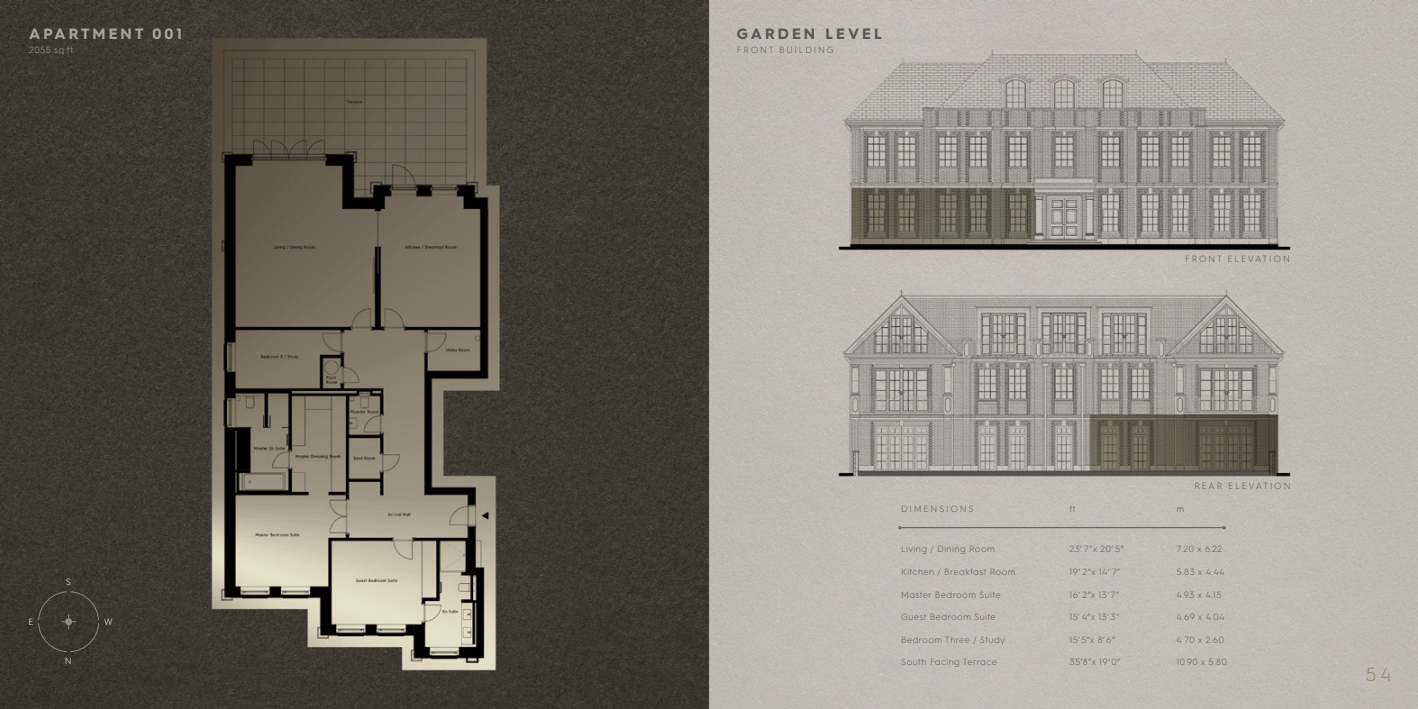
<style>
.page{position:relative;width:1418px;height:709px;background:#fff}
.page>*{position:absolute;margin:0;border:0;box-sizing:border-box;transform-origin:0 0}
.t1{font:300 19.1px "Hurme Geometric Sans 3";color:#92866f}
.t2{font:700 15px "Hurme Geometric Sans 3";letter-spacing:.2em;color:#a8a79e}
.t3{font:700 15px "Hurme Geometric Sans 3";letter-spacing:.2em;color:#575651}
.t4{font:300 9px "Hurme Geometric Sans 3";letter-spacing:.05em;color:#575651}
.t5{font:300 9px "Hurme Geometric Sans 3";letter-spacing:.2em;color:#575651}
.t6{font:300 9px "Hurme Geometric Sans 3";letter-spacing:.05em;color:#a8a79e}
.t7{font:300 9px "Hurme Geometric Sans 3";color:#fff}
</style>
<div class="page">
<img style="left:0;top:0;width:1417px;height:709px">
<hr style="left:901px;top:527px;width:321px;height:1px;background:#575651">
<svg style="left:38px;top:591px;width:61px;height:61px;background:#3f3a32"></svg>
<h2 class="t2" style="left:29px;top:23px;width:154px">APARTMENT 001</h2>
<p class="t6" style="left:29px;top:44px;width:47px">2055 sq.ft.</p>
<p class="t7" style="left:66px;top:576px;width:7px">S</p>
<p class="t7" style="left:28px;top:616px;width:7px">E</p>
<p class="t7" style="left:104px;top:616px;width:10px">W</p>
<p class="t7" style="left:65px;top:655px;width:8px">N</p>
<h2 class="t3" style="left:736px;top:23px;width:146px">GARDEN LEVEL</h2>
<p class="t5" style="left:736px;top:44px;width:98px">FRONT BUILDING</p>
<p class="t5" style="left:1185px;top:253px;width:106px">FRONT ELEVATION</p>
<p class="t5" style="left:901px;top:502px;width:74px">DIMENSIONS</p>
<p class="t4" style="left:901px;top:543px;width:95px">Living / Dining Room</p>
<p class="t4" style="left:901px;top:565px;width:116px">Kitchen / Breakfast Room</p>
<p class="t4" style="left:901px;top:588px;width:101px">Master Bedroom Suite</p>
<p class="t4" style="left:901px;top:611px;width:96px">Guest Bedroom Suite</p>
<p class="t4" style="left:901px;top:633px;width:106px">Bedroom Three / Study</p>
<p class="t4" style="left:901px;top:656px;width:97px">South Facing Terrace</p>
<p class="t4" style="left:1069px;top:502px;width:8px">ft</p>
<p class="t4" style="left:1069px;top:543px;width:56px">23’ 7”x 20’ 5”</p>
<p class="t4" style="left:1069px;top:565px;width:52px">19’ 2”x 14’ 7”</p>
<p class="t4" style="left:1069px;top:588px;width:51px">16’ 2”x 13’ 7”</p>
<p class="t4" style="left:1069px;top:611px;width:51px">15’ 4”x 13’ 3”</p>
<p class="t4" style="left:1069px;top:633px;width:47px">15’ 5”x 8’ 6”</p>
<p class="t4" style="left:1069px;top:656px;width:52px">35’8”x 19’ 0”</p>
<p class="t5" style="left:1194px;top:479px;width:98px">REAR ELEVATION</p>
<p class="t4" style="left:1176px;top:502px;width:9px">m</p>
<p class="t4" style="left:1176px;top:543px;width:47px">7.20 x 6.22</p>
<p class="t4" style="left:1176px;top:565px;width:50px">5.83 x 4.44</p>
<p class="t4" style="left:1176px;top:588px;width:47px">4.93 x 4.15</p>
<p class="t4" style="left:1176px;top:611px;width:50px">4.69 x 4.04</p>
<p class="t4" style="left:1176px;top:633px;width:49px">4.70 x 2.60</p>
<p class="t4" style="left:1176px;top:656px;width:52px">10.90 x 5.80</p>
<h1 class="t1" style="left:1365px;top:661px;width:28px">54</h1>
</div>
